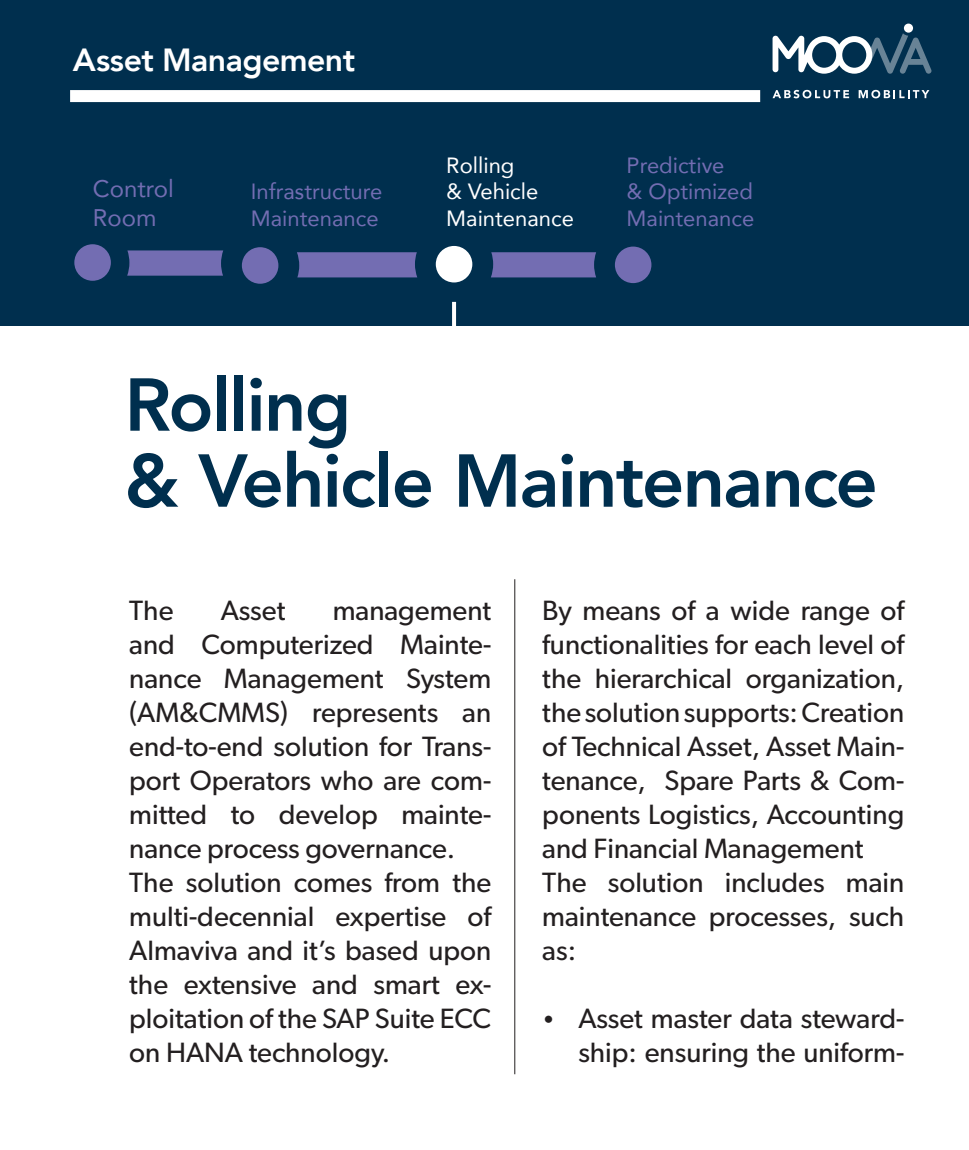
<style>
.page{position:relative;width:969px;height:1150px;background:#fff}
.page>*{position:absolute;margin:0;border:0;box-sizing:border-box;transform-origin:0 0}
.t1{font:800 74px/76px "Avenir";letter-spacing:-.025em;color:#002f4e}
.t2{font:800 32px "Avenir";letter-spacing:-.015em;color:#fff}
.t3{font:28px/34px "Gibson";color:#231f20}
.t4{font:24px/28.8px "Avenir";color:#736db2}
.t5{font:22px/26.4px "Avenir";color:#736db2}
.t6{font:22px/26.4px "Avenir";color:#fff}
.s1{font-size:24px}
</style>
<div class="page">
<div style="left:0;top:0;width:968px;height:326px;background:#002f4e"></div>
<div style="left:70px;top:90px;width:690px;height:12px;background:#fff"></div>
<div style="left:242px;top:247px;width:36px;height:37px;background:#736db2;border-radius:50%"></div>
<div style="left:74px;top:244px;width:37px;height:37px;background:#736db2;border-radius:50%"></div>
<div style="left:615px;top:247px;width:36px;height:36px;background:#736db2;border-radius:50%"></div>
<div style="left:436px;top:246px;width:36px;height:36px;background:#fff;border-radius:50%"></div>
<svg style="left:127px;top:250px;width:96px;height:26px;background:#6c69ab"></svg>
<svg style="left:491px;top:252px;width:105px;height:25px;background:#6e6aae"></svg>
<div style="left:297px;top:252px;width:120px;height:25px;background:#736db2"></div>
<hr style="left:452px;top:302px;width:4px;height:44px;background:#fff">
<svg style="left:772px;top:90px;width:77px;height:8px"></svg>
<svg style="left:858px;top:90px;width:71px;height:8px"></svg>
<div style="left:903px;top:24px;width:10px;height:9px;background:#fff;border-radius:50%"></div>
<svg style="left:772px;top:33px;width:159px;height:41px"></svg>
<hr style="left:514px;top:579px;width:1px;height:495px;background:#231f20">
<p class="t2" style="left:73px;top:35px;width:284px">Asset Management</p>
<p class="t4" style="left:93px;top:174px;width:82px">Control<br>Room</p>
<p class="t5" style="left:251px;top:178px;width:133px">Infrastructure<br>Maintenance</p>
<p class="t6" style="left:446px;top:152px;width:129px">Rolling<br>&amp; Vehicle<br>Maintenance</p>
<p class="t5" style="left:626px;top:152px;width:129px">Predictive<br>&amp; Optimized<br>Maintenance</p>
<h1 class="t1" style="left:124px;top:367px;width:754px">Rolling<br>&amp; Vehicle Maintenance</h1>
<p class="t3" style="left:129px;top:593px;width:363px;text-indent:203px">management and Computerized Mainte&shy;nance Management System (AM&amp;CMMS) represents an end-to-end solution for Trans&shy;port Operators who are com&shy;mitted to develop mainte&shy;nance process governance.<br>The solution comes from the multi-decennial expertise of<br>Almaviva and it’s based upon the extensive and smart ex&shy;ploitation of the SAP Suite ECC on HANA technology.</p>
<p class="t3" style="left:542px;top:593px;width:363px">By means of a wide range of functionalities for each level of the hierarchical organization, the solution supports: Creation of Technical Asset, Asset Main&shy;tenance, Spare Parts &amp; Com&shy;ponents Logistics, Accounting and Financial Management<br>The solution includes main maintenance processes, such as:</p>
<p class="t3" style="left:129px;top:593px;width:46px">The</p>
<p class="t3" style="left:221px;top:593px;width:66px">Asset</p>
<p class="t3" style="left:542px;top:1001px;width:363px;text-align:right"><span class="s1">•</span> Asset master data steward&shy;ship: ensuring the uniform-</p>
</div>
